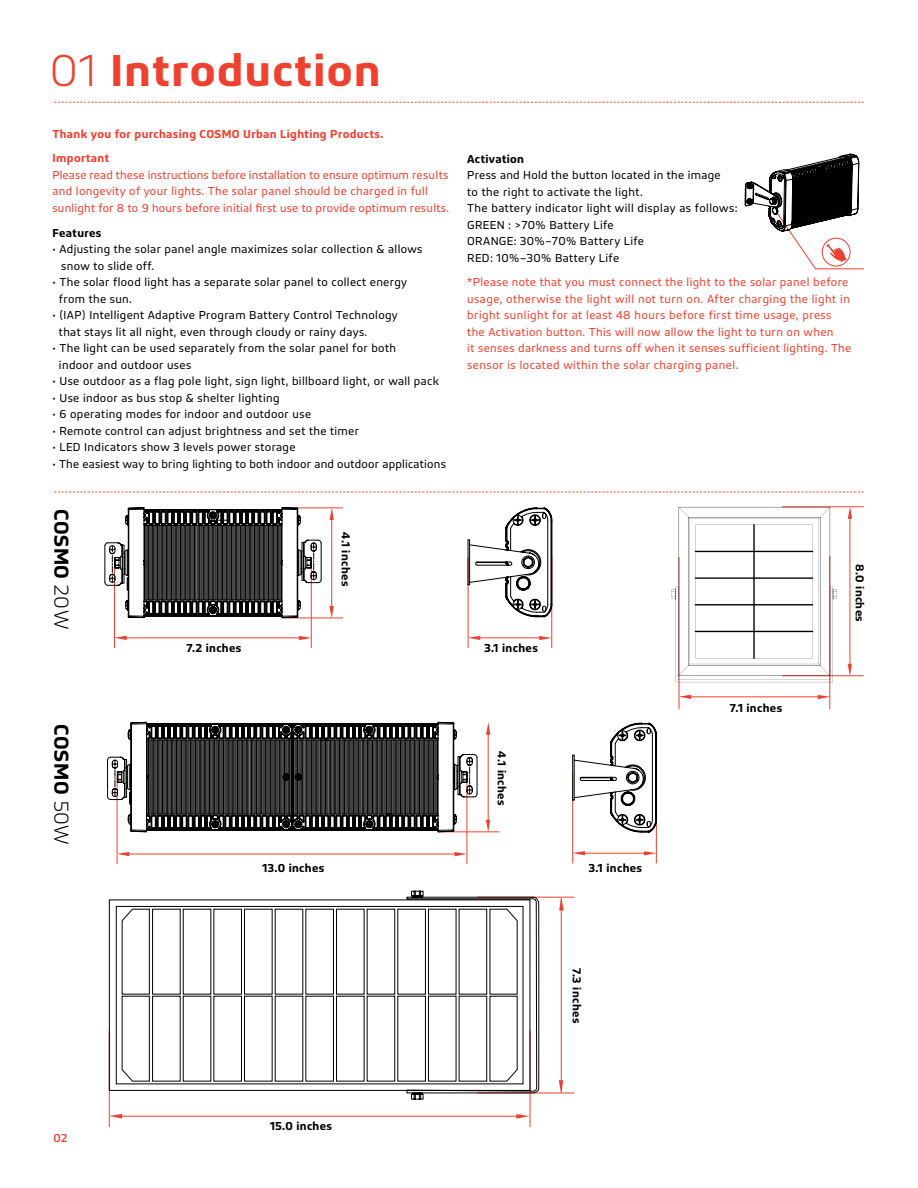
<style>
.page{position:relative;width:918px;height:1188px;background:#fff}
.page>*{position:absolute;margin:0;border:0;box-sizing:border-box;transform-origin:0 0}
.t1{font:600 46.5px "Bega";letter-spacing:.03em;color:#ef4130}
.t2{font:600 21px "Bega";letter-spacing:.03em;color:#000}
.t3{font:12px/16.5px "Bega";letter-spacing:.03em;color:#000}
.t4{font:12px/16.5px "Bega";letter-spacing:.03em;color:#ef4130}
.t5{font:600 12px "Bega";letter-spacing:.03em;color:#000}
.t6{font:600 12px "Bega";letter-spacing:.03em;color:#ef4130}
.t7{font:500 12px "Bega";color:#ef4130}
.s1{font-weight:300}
.s2{font-weight:600}
</style>
<div class="page">
<svg style="left:54px;top:492px;width:810px;height:1px"></svg>
<svg style="left:54px;top:102px;width:810px;height:1px"></svg>
<svg style="left:745px;top:154px;width:119px;height:116px"></svg>
<hr style="left:830px;top:556px;width:1px;height:153px;background:#ef4130">
<hr style="left:782px;top:507px;width:82px;height:1px;background:#ef4130">
<hr style="left:679px;top:557px;width:1px;height:152px;background:#ef4130">
<hr style="left:782px;top:676px;width:82px;height:1px;background:#ef4130">
<svg style="left:672px;top:507px;width:165px;height:175px"></svg>
<hr style="left:695px;top:551px;width:118px;height:1px;background:#000">
<hr style="left:695px;top:577px;width:118px;height:2px;background:#000">
<hr style="left:695px;top:604px;width:118px;height:1px;background:#000">
<hr style="left:695px;top:631px;width:118px;height:1px;background:#000">
<hr style="left:753px;top:524px;width:2px;height:135px;background:#000">
<hr style="left:121px;top:638px;width:181px;height:1px;background:#ef4130">
<hr style="left:475px;top:638px;width:66px;height:1px;background:#ef4130">
<hr style="left:686px;top:697px;width:138px;height:1px;background:#ef4130">
<hr style="left:850px;top:513px;width:1px;height:154px;background:#ef4130">
<hr style="left:331px;top:514px;width:1px;height:98px;background:#ef4130">
<hr style="left:311px;top:557px;width:1px;height:91px;background:#ef4130">
<hr style="left:551px;top:557px;width:1px;height:91px;background:#ef4130">
<hr style="left:282px;top:508px;width:61px;height:1px;background:#ef4130">
<hr style="left:114px;top:558px;width:1px;height:90px;background:#ef4130">
<hr style="left:468px;top:558px;width:1px;height:90px;background:#ef4130">
<hr style="left:282px;top:618px;width:61px;height:1px;background:#ef4130">
<svg style="left:115px;top:636px;width:12px;height:4px"></svg>
<svg style="left:468px;top:636px;width:12px;height:4px"></svg>
<svg style="left:679px;top:695px;width:12px;height:4px"></svg>
<svg style="left:848px;top:507px;width:4px;height:12px"></svg>
<svg style="left:330px;top:508px;width:4px;height:12px"></svg>
<svg style="left:299px;top:636px;width:12px;height:4px"></svg>
<svg style="left:539px;top:636px;width:12px;height:4px"></svg>
<svg style="left:818px;top:695px;width:12px;height:4px"></svg>
<svg style="left:848px;top:664px;width:4px;height:12px"></svg>
<svg style="left:329px;top:606px;width:5px;height:12px"></svg>
<hr style="left:321px;top:543px;width:1px;height:36px;background:#000">
<svg style="left:105px;top:507px;width:216px;height:111px"></svg>
<svg style="left:468px;top:508px;width:84px;height:109px"></svg>
<hr style="left:124px;top:854px;width:335px;height:1px;background:#ef4130">
<hr style="left:579px;top:853px;width:67px;height:1px;background:#ef4130">
<hr style="left:488px;top:729px;width:1px;height:97px;background:#ef4130">
<hr style="left:467px;top:774px;width:1px;height:90px;background:#ef4130">
<hr style="left:656px;top:773px;width:1px;height:90px;background:#ef4130">
<hr style="left:117px;top:774px;width:1px;height:90px;background:#ef4130">
<hr style="left:572px;top:773px;width:1px;height:90px;background:#ef4130">
<hr style="left:438px;top:832px;width:61px;height:1px;background:#ef4130">
<svg style="left:117px;top:852px;width:12px;height:4px"></svg>
<svg style="left:573px;top:851px;width:12px;height:4px"></svg>
<svg style="left:486px;top:722px;width:4px;height:13px"></svg>
<svg style="left:454px;top:852px;width:13px;height:4px"></svg>
<svg style="left:644px;top:851px;width:12px;height:4px"></svg>
<svg style="left:486px;top:820px;width:4px;height:12px"></svg>
<svg style="left:572px;top:723px;width:85px;height:109px"></svg>
<svg style="left:107px;top:722px;width:370px;height:110px"></svg>
<hr style="left:115px;top:1116px;width:404px;height:1px;background:#ef4130">
<hr style="left:561px;top:898px;width:1px;height:195px;background:#ef4130">
<hr style="left:530px;top:1030px;width:1px;height:97px;background:#ef4130">
<hr style="left:478px;top:897px;width:97px;height:1px;background:#ef4130">
<hr style="left:478px;top:1093px;width:97px;height:1px;background:#ef4130">
<hr style="left:109px;top:1031px;width:1px;height:96px;background:#ef4130">
<svg style="left:109px;top:1114px;width:13px;height:5px"></svg>
<svg style="left:516px;top:1114px;width:13px;height:5px"></svg>
<svg style="left:559px;top:1080px;width:4px;height:13px"></svg>
<svg style="left:559px;top:897px;width:5px;height:14px"></svg>
<svg style="left:109px;top:891px;width:430px;height:209px"></svg>
<p class="t1" style="left:50px;top:43px;width:332px"><span class="s1">01</span> Introduction</p>
<p class="t6" style="left:52px;top:127px;width:332px">Thank you for purchasing COSMO Urban Lighting Products.</p>
<p class="t6" style="left:52px;top:151px;width:58px">Important</p>
<p class="t4" style="left:52px;top:167px;width:398px">Please read these instructions before installation to ensure optimum results and longevity of your lights. The solar panel should be charged in full sunlight for 8 to 9 hours before initial first use to provide optimum results.</p>
<p class="t5" style="left:52px;top:226px;width:50px">Features</p>
<p class="t3" style="left:52px;top:241px;width:372px">• Adjusting the solar panel angle maximizes solar collection &amp; allows</p>
<p class="t3" style="left:61px;top:257px;width:94px">snow to slide off.</p>
<p class="t3" style="left:59px;top:274px;width:350px;text-indent:-6px">• The solar flood light has a separate solar panel to collect energy from the sun.</p>
<p class="t3" style="left:59px;top:307px;width:340px;text-indent:-6px">• (IAP) Intelligent Adaptive Program Battery Control Technology that stays lit all night, even through cloudy or rainy days.</p>
<p class="t3" style="left:59px;top:340px;width:339px;text-indent:-6px">• The light can be used separately from the solar panel for both indoor and outdoor uses</p>
<p class="t3" style="left:52px;top:373px;width:388px">• Use outdoor as a flag pole light, sign light, billboard light, or wall pack</p>
<p class="t3" style="left:52px;top:389px;width:229px">• Use indoor as bus stop &amp; shelter lighting</p>
<p class="t3" style="left:52px;top:406px;width:260px">• 6 operating modes for indoor and outdoor use</p>
<p class="t3" style="left:52px;top:422px;width:308px">• Remote control can adjust brightness and set the timer</p>
<p class="t3" style="left:52px;top:439px;width:245px">• LED Indicators show 3 levels power storage</p>
<p class="t3" style="left:52px;top:455px;width:395px">• The easiest way to bring lighting to both indoor and outdoor applications</p>
<p class="t2" style="left:74px;top:509px;width:122px;rotate:90deg">COSMO <span class="s1">20W</span></p>
<p class="t5" style="left:186px;top:641px;width:57px">7.2 inches</p>
<p class="t5" style="left:353px;top:532px;width:56px;rotate:90deg">4.1 inches</p>
<p class="t3" style="left:467px;top:150px;width:255px"><span class="s2">Activation<br></span>Press and Hold the button located in the image to the right to activate the light.</p>
<p class="t3" style="left:467px;top:200px;width:272px">The battery indicator light will display as follows:</p>
<p class="t3" style="left:467px;top:216px;width:148px">GREEN : &gt;70% Battery Life</p>
<p class="t3" style="left:467px;top:233px;width:178px">ORANGE: 30%–70% Battery Life</p>
<p class="t3" style="left:467px;top:249px;width:153px">RED: 10%–30% Battery Life</p>
<p class="t4" style="left:467px;top:274px;width:386px">*Please note that you must connect the light to the solar panel before usage, otherwise the light will not turn on. After charging the light in bright sunlight for at least 48 hours before first time usage, press the Activation button. This will now allow the light to turn on when<br>it senses darkness and turns off when it senses sufficient lighting. The sensor is located within the solar charging panel.</p>
<p class="t5" style="left:484px;top:641px;width:55px">3.1 inches</p>
<p class="t5" style="left:867px;top:564px;width:59px;rotate:90deg">8.0 inches</p>
<p class="t2" style="left:74px;top:724px;width:122px;rotate:90deg">COSMO <span class="s1">50W</span></p>
<p class="t5" style="left:509px;top:751px;width:56px;rotate:90deg">4.1 inches</p>
<p class="t5" style="left:730px;top:701px;width:54px">7.1 inches</p>
<p class="t5" style="left:262px;top:861px;width:64px">13.0 inches</p>
<p class="t5" style="left:589px;top:861px;width:55px">3.1 inches</p>
<p class="t7" style="left:53px;top:1131px;width:15px">02</p>
<p class="t5" style="left:270px;top:1119px;width:64px">15.0 inches</p>
<p class="t5" style="left:584px;top:968px;width:57px;rotate:90deg">7.3 inches</p>
</div>
